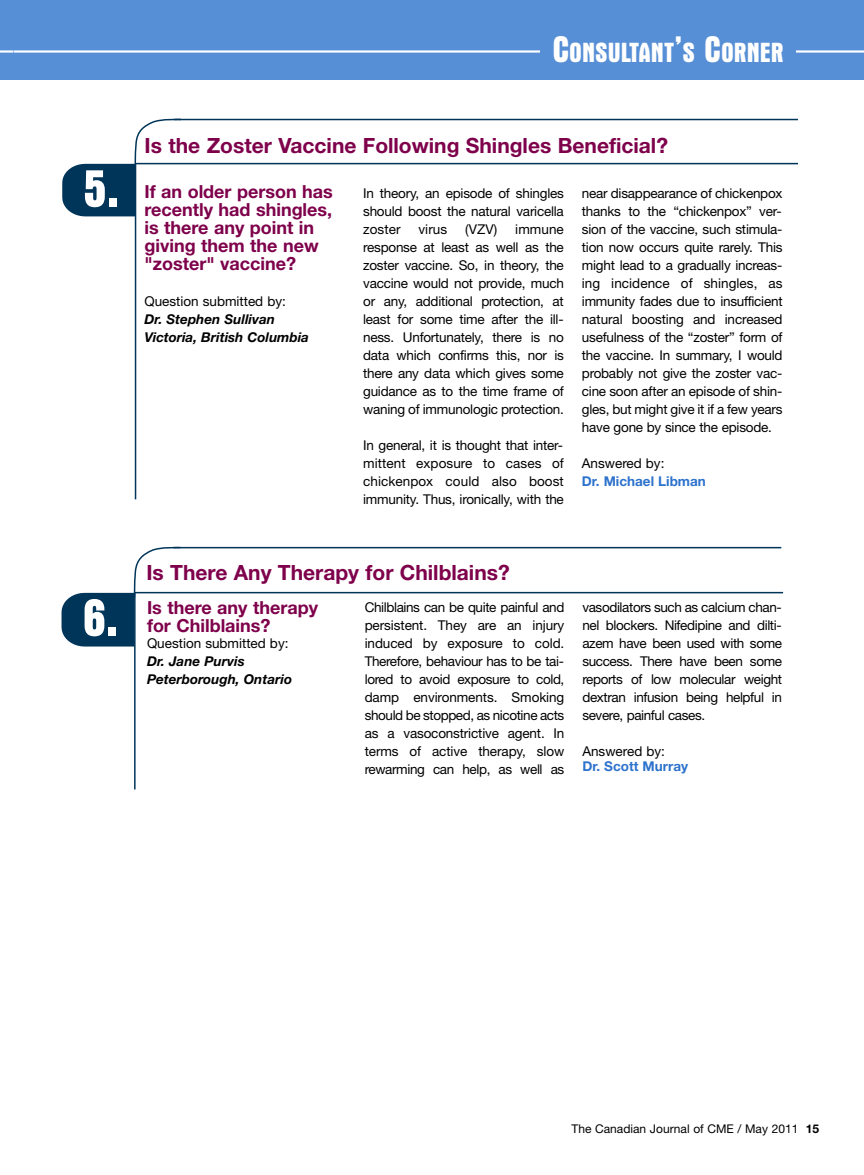
<style>
.page{position:relative;width:864px;height:1175px;background:#fff}
.page>*{position:absolute;margin:0;border:0;box-sizing:border-box;transform-origin:0 0}
.t1{font:700 condensed 54.45px "Aurora BT";color:#fff}
.t2{font:700 condensed 28.2px "Aurora BT";color:#fff}
.t3{font:700 21px "Helvetica Neue";color:#7e004b}
.t4{font:700 18px/18px "Helvetica Neue";color:#7e004b}
.t5{font:13.5px/18px "Helvetica Neue";letter-spacing:-.015em;color:#000;text-align:justify}
.t6{font:italic 700 13.5px/18px "Helvetica Neue";color:#000}
.t7{font:700 13.5px "Helvetica Neue";color:#2d72cc}
.t8{font:12px "Helvetica Neue";color:#000}
.s1{font-size:37.5px}
.s2{font-weight:700}
</style>
<div class="page">
<div style="left:0;top:0;width:864px;height:80px;background:#578fd6"></div>
<hr style="left:0;top:50px;width:864px;height:3px;background:#fff">
<div style="left:540px;top:26px;width:256px;height:48px;background:#578fd6"></div>
<hr style="left:174px;top:119px;width:624px;height:1px;background:#00355a">
<hr style="left:135px;top:164px;width:1px;height:335px;background:#00355a">
<hr style="left:136px;top:163px;width:662px;height:1px;background:#00355a">
<svg style="left:62px;top:118px;width:120px;height:98px"></svg>
<hr style="left:173px;top:547px;width:608px;height:1px;background:#00355a">
<hr style="left:134px;top:592px;width:2px;height:197px;background:#00355a">
<hr style="left:135px;top:592px;width:648px;height:1px;background:#00355a">
<svg style="left:62px;top:546px;width:120px;height:100px"></svg>
<h2 class="t2" style="left:552px;top:35px;width:233px"><span class="s1">C</span>ONSULTANT<span class="s1">’</span>S <span class="s1">C</span>ORNER</h2>
<h1 class="t1" style="left:83px;top:156px;width:37px">5.</h1>
<h1 class="t1" style="left:82px;top:585px;width:37px">6.</h1>
<h3 class="t3" style="left:145px;top:138px;width:525px">Is the Zoster Vaccine Following Shingles Beneficial?</h3>
<h3 class="t4" style="left:144px;top:184px;width:190px">If an older person has recently had shingles, is there any point in giving them the new "zoster" vaccine?</h3>
<p class="t5" style="left:144px;top:294px;width:143px">Question submitted by:</p>
<p class="t6" style="left:144px;top:311px;width:166px">Dr. Stephen Sullivan<br>Victoria, British Columbia</p>
<p class="t5" style="left:363px;top:186px;width:202px">In theory, an episode of shingles should boost the natural varicella zoster</p>
<p class="t5" style="left:419px;top:222px;width:30px">virus</p>
<p class="t5" style="left:465px;top:222px;width:33px">(VZV)</p>
<p class="t5" style="left:363px;top:222px;width:202px;text-indent:152px">immune response at least as well as the zoster vaccine. So, in theory, the vaccine would not provide, much or any, additional protection, at least for some time after the ill&shy;ness. Unfortunately, there is no data which confirms this, nor is there any data which gives some guidance as to the time frame of waning of immunologic protection.</p>
<p class="t5" style="left:363px;top:438px;width:202px">In general, it is thought that inter&shy;mittent exposure to cases of chickenpox could also boost immunity. Thus, ironically, with the</p>
<p class="t5" style="left:582px;top:186px;width:202px">near disappearance of chickenpox thanks to the “chickenpox” ver&shy;sion of the vaccine, such stimula&shy;tion now occurs quite rarely. This might lead to a gradually increas&shy;ing incidence of shingles, as immunity fades due to insufficient natural boosting and increased usefulness of the “zoster” form of the vaccine. In summary, I would probably not give the zoster vac&shy;cine soon after an episode of shin&shy;gles, but might give it if a few years have gone by since the episode.</p>
<p class="t5" style="left:582px;top:456px;width:84px">Answered by:</p>
<p class="t7" style="left:582px;top:476px;width:126px">Dr. Michael Libman</p>
<h3 class="t3" style="left:146px;top:565px;width:365px">Is There Any Therapy for Chilblains?</h3>
<h3 class="t4" style="left:147px;top:600px;width:173px">Is there any therapy for Chilblains?</h3>
<p class="t5" style="left:147px;top:636px;width:143px">Question submitted by:</p>
<p class="t6" style="left:147px;top:653px;width:146px">Dr. Jane Purvis<br>Peterborough, Ontario</p>
<p class="t5" style="left:365px;top:600px;width:201px">Chilblains can be quite painful and persistent. They are an injury induced by exposure to cold.<br>Therefore, behaviour has to be tai&shy;lored to avoid exposure to cold, damp environments. Smoking should be stopped, as nicotine acts as a vasoconstrictive agent. In terms of active therapy, slow rewarming can help, as well as</p>
<p class="t5" style="left:582px;top:600px;width:201px">vasodilators such as calcium chan&shy;nel blockers. Nifedipine and dilti&shy;azem have been used with some success. There have been some reports of low molecular weight dextran infusion being helpful in severe, painful cases.</p>
<p class="t5" style="left:582px;top:744px;width:84px">Answered by:</p>
<p class="t7" style="left:582px;top:761px;width:107px">Dr. Scott Murray</p>
<p class="t8" style="left:572px;top:1124px;width:249px">The Canadian Journal of CME / May 2011 <span class="s2">15</span></p>
</div>
